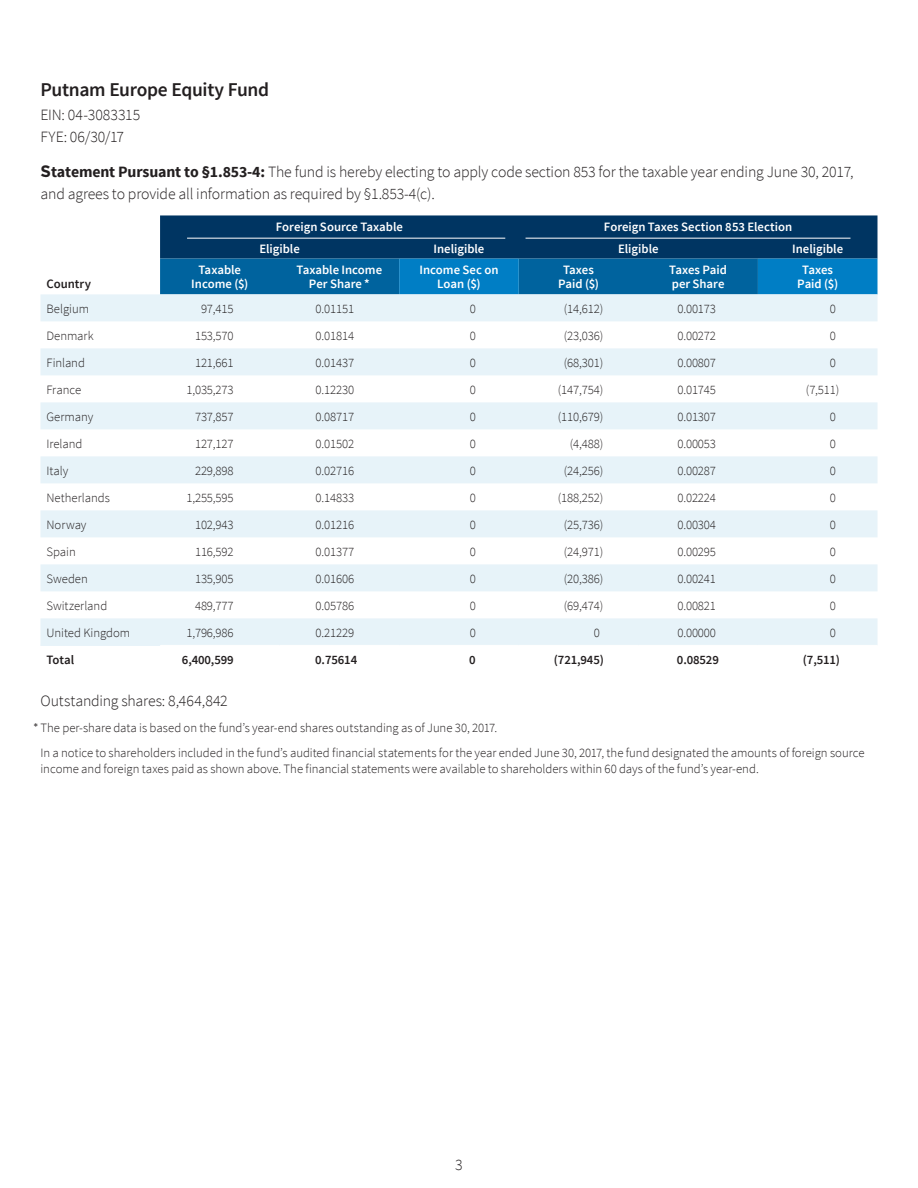
<style>
.page{position:relative;width:918px;height:1188px;background:#fff}
.page>*{position:absolute;margin:0;border:0;box-sizing:border-box;transform-origin:0 0}
.Body{font:600 19.5px "Source Sans Pro";letter-spacing:-.015em;color:#231f20}
.Body-2{font:300 15.75px/22.5px "Source Sans Pro";letter-spacing:-.01em;color:#231f20}
.Table_nums_decimal{font:300 12.75px "Source Sans Pro";letter-spacing:-.01em;color:#231f20}
.Footnote{font:300 12.75px/15.8px "Source Sans Pro";letter-spacing:-.005em;color:#231f20}
.Table_head{font:600 12.75px/13.5px "Source Sans Pro";color:#fff;text-align:center}
.Table_stub{font:300 12.75px "Source Sans Pro";letter-spacing:-.005em;color:#231f20}
.Table_head_1{font:600 12.75px/13.5px "Source Sans Pro";color:#fff;text-align:center}
.Table_nums_decimal-2{font:600 12.75px "Source Sans Pro";letter-spacing:-.01em;color:#231f20}
.Table_head_1-2{font:600 12.75px "Source Sans Pro";color:#231f20}
.Table_stub-2{font:600 12.75px "Source Sans Pro";letter-spacing:-.005em;color:#231f20}
.s1{font-family:"Gotham";font-weight:700;font-size:16.5px}
.s2{font-weight:700}
</style>
<div class="page">
<svg style="left:160px;top:215px;width:718px;height:79px;background:#035085"></svg>
<svg style="left:40px;top:294px;width:838px;height:351px;fill:#e7f3f9"></svg>
<hr style="left:40px;top:645px;width:120px;height:1px;background:#e7f3f9">
<hr style="left:187px;top:238px;width:318px;height:1px;background:#fff">
<hr style="left:526px;top:238px;width:325px;height:1px;background:#fff">
<p class="Body" style="left:40px;top:77px;width:230px">Putnam Europe Equity Fund</p>
<p class="Body-2" style="left:40px;top:103px;width:101px">EIN: 04-3083315<br>FYE: 06/30/17</p>
<p class="Body-2" style="left:40px;top:161px;width:815px"><span class="s1">S</span><span class="s2">tatement Pursuant to §1.853-4:</span> The fund is hereby electing to apply code section 853 for the taxable year ending June 30, 2017, and agrees to provide all information as required by §1.853-4(c).</p>
<p class="Table_head" style="left:276px;top:220px;width:129px">Foreign Source Taxable</p>
<p class="Table_head" style="left:604px;top:220px;width:190px">Foreign Taxes Section 853 Election</p>
<p class="Table_head" style="left:259px;top:242px;width:42px">Eligible</p>
<p class="Table_head" style="left:434px;top:242px;width:52px">Ineligible</p>
<p class="Table_head" style="left:618px;top:242px;width:42px">Eligible</p>
<p class="Table_head" style="left:792px;top:242px;width:52px">Ineligible</p>
<p class="Table_head_1-2" style="left:46px;top:275px;width:46px">Country</p>
<p class="Table_head" style="left:191px;top:264px;width:59px">Taxable<br>Income ($)</p>
<p class="Table_head_1" style="left:297px;top:264px;width:87px">Taxable Income<br>Per Share *</p>
<p class="Table_head" style="left:419px;top:264px;width:81px">Income Sec on<br>Loan ($)</p>
<p class="Table_head_1" style="left:558px;top:264px;width:43px">Taxes<br>Paid ($)</p>
<p class="Table_head_1" style="left:669px;top:264px;width:59px;text-align:left">Taxes Paid per Share</p>
<p class="Table_head_1" style="left:797px;top:264px;width:43px">Taxes<br>Paid ($)</p>
<p class="Table_stub" style="left:47px;top:301px;width:44px">Belgium</p>
<p class="Table_nums_decimal" style="left:201px;top:301px;width:34px">97,415</p>
<p class="Table_nums_decimal" style="left:316px;top:301px;width:40px">0.01151</p>
<p class="Table_nums_decimal" style="left:470px;top:301px;width:8px">0</p>
<p class="Table_nums_decimal" style="left:564px;top:301px;width:41px">(14,612)</p>
<p class="Table_nums_decimal" style="left:677px;top:301px;width:40px">0.00173</p>
<p class="Table_nums_decimal" style="left:830px;top:301px;width:8px">0</p>
<p class="Table_stub" style="left:47px;top:328px;width:49px">Denmark</p>
<p class="Table_nums_decimal" style="left:195px;top:328px;width:40px">153,570</p>
<p class="Table_nums_decimal" style="left:316px;top:328px;width:40px">0.01814</p>
<p class="Table_nums_decimal" style="left:470px;top:328px;width:8px">0</p>
<p class="Table_nums_decimal" style="left:564px;top:328px;width:41px">(23,036)</p>
<p class="Table_nums_decimal" style="left:677px;top:328px;width:40px">0.00272</p>
<p class="Table_nums_decimal" style="left:830px;top:328px;width:8px">0</p>
<p class="Table_stub" style="left:47px;top:355px;width:40px">Finland</p>
<p class="Table_nums_decimal" style="left:195px;top:355px;width:40px">121,661</p>
<p class="Table_nums_decimal" style="left:316px;top:355px;width:40px">0.01437</p>
<p class="Table_nums_decimal" style="left:470px;top:355px;width:8px">0</p>
<p class="Table_nums_decimal" style="left:564px;top:355px;width:41px">(68,301)</p>
<p class="Table_nums_decimal" style="left:677px;top:355px;width:40px">0.00807</p>
<p class="Table_nums_decimal" style="left:830px;top:355px;width:8px">0</p>
<p class="Table_stub" style="left:47px;top:382px;width:36px">France</p>
<p class="Table_nums_decimal" style="left:186px;top:382px;width:49px">1,035,273</p>
<p class="Table_nums_decimal" style="left:316px;top:382px;width:40px">0.12230</p>
<p class="Table_nums_decimal" style="left:470px;top:382px;width:8px">0</p>
<p class="Table_nums_decimal" style="left:558px;top:382px;width:47px">(147,754)</p>
<p class="Table_nums_decimal" style="left:677px;top:382px;width:40px">0.01745</p>
<p class="Table_nums_decimal" style="left:806px;top:382px;width:35px">(7,511)</p>
<p class="Table_stub" style="left:47px;top:409px;width:48px">Germany</p>
<p class="Table_nums_decimal" style="left:195px;top:409px;width:40px">737,857</p>
<p class="Table_nums_decimal" style="left:316px;top:409px;width:40px">0.08717</p>
<p class="Table_nums_decimal" style="left:470px;top:409px;width:8px">0</p>
<p class="Table_nums_decimal" style="left:558px;top:409px;width:47px">(110,679)</p>
<p class="Table_nums_decimal" style="left:677px;top:409px;width:40px">0.01307</p>
<p class="Table_nums_decimal" style="left:830px;top:409px;width:8px">0</p>
<p class="Table_stub" style="left:47px;top:436px;width:37px">Ireland</p>
<p class="Table_nums_decimal" style="left:195px;top:436px;width:40px">127,127</p>
<p class="Table_nums_decimal" style="left:316px;top:436px;width:40px">0.01502</p>
<p class="Table_nums_decimal" style="left:470px;top:436px;width:8px">0</p>
<p class="Table_nums_decimal" style="left:570px;top:436px;width:35px">(4,488)</p>
<p class="Table_nums_decimal" style="left:677px;top:436px;width:40px">0.00053</p>
<p class="Table_nums_decimal" style="left:830px;top:436px;width:8px">0</p>
<p class="Table_stub" style="left:47px;top:463px;width:23px">Italy</p>
<p class="Table_nums_decimal" style="left:195px;top:463px;width:40px">229,898</p>
<p class="Table_nums_decimal" style="left:316px;top:463px;width:40px">0.02716</p>
<p class="Table_nums_decimal" style="left:470px;top:463px;width:8px">0</p>
<p class="Table_nums_decimal" style="left:564px;top:463px;width:41px">(24,256)</p>
<p class="Table_nums_decimal" style="left:677px;top:463px;width:40px">0.00287</p>
<p class="Table_nums_decimal" style="left:830px;top:463px;width:8px">0</p>
<p class="Table_stub" style="left:47px;top:490px;width:65px">Netherlands</p>
<p class="Table_nums_decimal" style="left:186px;top:490px;width:49px">1,255,595</p>
<p class="Table_nums_decimal" style="left:316px;top:490px;width:40px">0.14833</p>
<p class="Table_nums_decimal" style="left:470px;top:490px;width:8px">0</p>
<p class="Table_nums_decimal" style="left:558px;top:490px;width:47px">(188,252)</p>
<p class="Table_nums_decimal" style="left:677px;top:490px;width:40px">0.02224</p>
<p class="Table_nums_decimal" style="left:830px;top:490px;width:8px">0</p>
<p class="Table_stub" style="left:47px;top:517px;width:42px">Norway</p>
<p class="Table_nums_decimal" style="left:195px;top:517px;width:40px">102,943</p>
<p class="Table_nums_decimal" style="left:316px;top:517px;width:40px">0.01216</p>
<p class="Table_nums_decimal" style="left:470px;top:517px;width:8px">0</p>
<p class="Table_nums_decimal" style="left:564px;top:517px;width:41px">(25,736)</p>
<p class="Table_nums_decimal" style="left:677px;top:517px;width:40px">0.00304</p>
<p class="Table_nums_decimal" style="left:830px;top:517px;width:8px">0</p>
<p class="Table_stub" style="left:47px;top:544px;width:31px">Spain</p>
<p class="Table_nums_decimal" style="left:195px;top:544px;width:40px">116,592</p>
<p class="Table_nums_decimal" style="left:316px;top:544px;width:40px">0.01377</p>
<p class="Table_nums_decimal" style="left:470px;top:544px;width:8px">0</p>
<p class="Table_nums_decimal" style="left:564px;top:544px;width:41px">(24,971)</p>
<p class="Table_nums_decimal" style="left:677px;top:544px;width:40px">0.00295</p>
<p class="Table_nums_decimal" style="left:830px;top:544px;width:8px">0</p>
<p class="Table_stub" style="left:47px;top:571px;width:43px">Sweden</p>
<p class="Table_nums_decimal" style="left:195px;top:571px;width:40px">135,905</p>
<p class="Table_nums_decimal" style="left:316px;top:571px;width:40px">0.01606</p>
<p class="Table_nums_decimal" style="left:470px;top:571px;width:8px">0</p>
<p class="Table_nums_decimal" style="left:564px;top:571px;width:41px">(20,386)</p>
<p class="Table_nums_decimal" style="left:677px;top:571px;width:40px">0.00241</p>
<p class="Table_nums_decimal" style="left:830px;top:571px;width:8px">0</p>
<p class="Table_stub" style="left:47px;top:598px;width:62px">Switzerland</p>
<p class="Table_nums_decimal" style="left:195px;top:598px;width:40px">489,777</p>
<p class="Table_nums_decimal" style="left:316px;top:598px;width:40px">0.05786</p>
<p class="Table_nums_decimal" style="left:470px;top:598px;width:8px">0</p>
<p class="Table_nums_decimal" style="left:564px;top:598px;width:41px">(69,474)</p>
<p class="Table_nums_decimal" style="left:677px;top:598px;width:40px">0.00821</p>
<p class="Table_nums_decimal" style="left:830px;top:598px;width:8px">0</p>
<p class="Table_stub" style="left:47px;top:625px;width:85px">United Kingdom</p>
<p class="Table_nums_decimal" style="left:186px;top:625px;width:49px">1,796,986</p>
<p class="Table_nums_decimal" style="left:316px;top:625px;width:40px">0.21229</p>
<p class="Table_nums_decimal" style="left:470px;top:625px;width:8px">0</p>
<p class="Table_nums_decimal" style="left:594px;top:625px;width:8px">0</p>
<p class="Table_nums_decimal" style="left:677px;top:625px;width:40px">0.00000</p>
<p class="Table_nums_decimal" style="left:830px;top:625px;width:8px">0</p>
<p class="Table_stub-2" style="left:47px;top:652px;width:29px">Total</p>
<p class="Table_nums_decimal-2" style="left:182px;top:652px;width:53px">6,400,599</p>
<p class="Table_nums_decimal-2" style="left:315px;top:652px;width:43px">0.75614</p>
<p class="Table_nums_decimal-2" style="left:469px;top:652px;width:8px">0</p>
<p class="Table_nums_decimal-2" style="left:554px;top:652px;width:51px">(721,945)</p>
<p class="Table_nums_decimal-2" style="left:677px;top:652px;width:43px">0.08529</p>
<p class="Table_nums_decimal-2" style="left:803px;top:652px;width:39px">(7,511)</p>
<p class="Body-2" style="left:41px;top:689px;width:189px">Outstanding shares: 8,464,842</p>
<p class="Footnote" style="left:41px;top:720px;width:458px">The per-share data is based on the fund’s year-end shares outstanding as of June 30, 2017.</p>
<p class="Footnote" style="left:41px;top:745px;width:826px">In a notice to shareholders included in the fund’s audited financial statements for the year ended June 30, 2017, the fund designated the amounts of foreign source income and foreign taxes paid as shown above. The financial statements were available to shareholders within 60 days of the fund’s year-end.</p>
<p class="Body-2" style="left:455px;top:1153px;width:9px">3</p>
</div>
